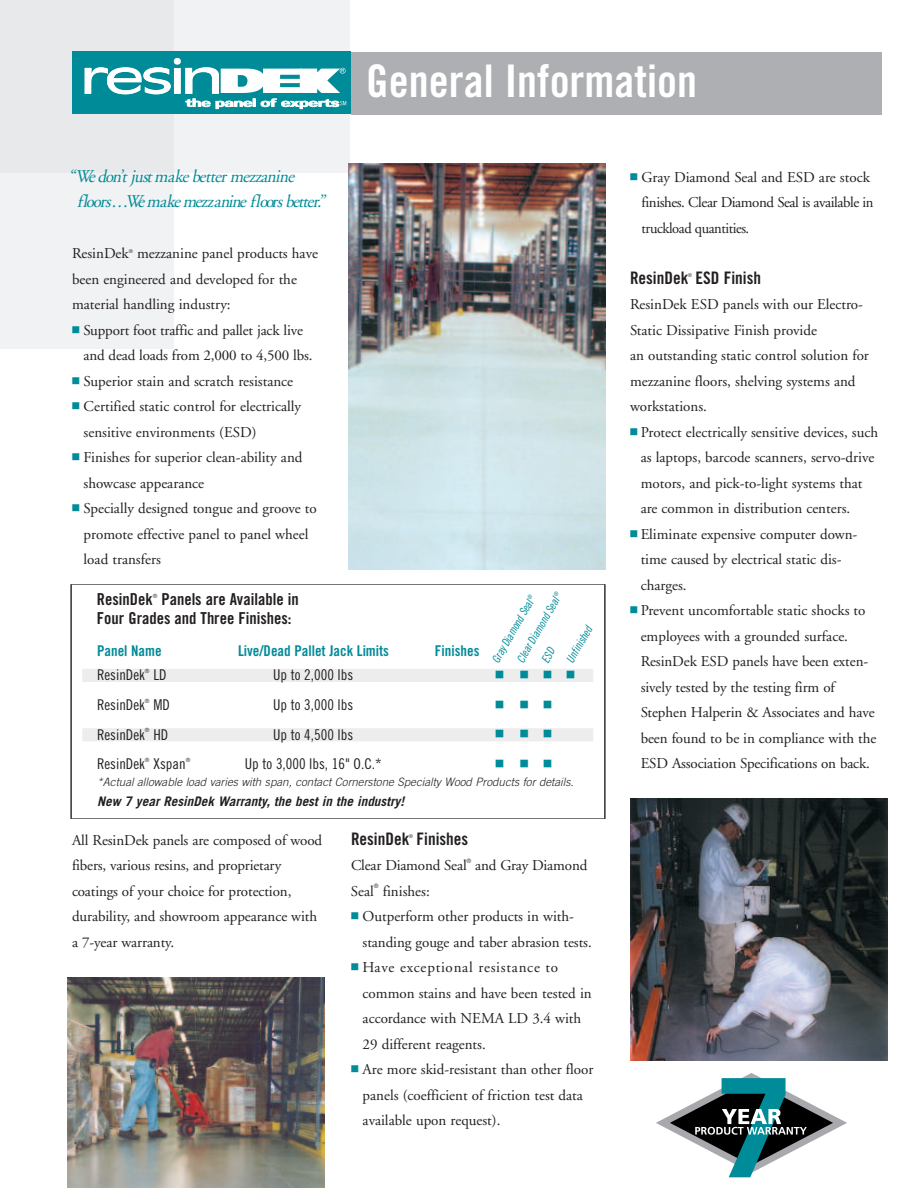
<style>
.page{position:relative;width:918px;height:1188px;background:#fff}
.page>*{position:absolute;margin:0;border:0;box-sizing:border-box;transform-origin:0 0}
.t1{font:45px "Trade Gothic Bold Cond Twenty";color:#fff}
.t2{font:italic 18px/25.5px "Adobe Garamond";letter-spacing:-.065em;color:#008b98;scale:.95 1}
.t3{font:17.25px "Trade Gothic Bold Cond Twenty";color:#231f20}
.t4{font:16.5px/18.1px "Trade Gothic Bold Cond Twenty";color:#231f20}
.t5{font:15px/25.5px "Adobe Garamond";color:#231f20}
.t6{font:15px/25.5px "Adobe Garamond";letter-spacing:-.03em;color:#231f20}
.t7{font:14.85px "Trade Gothic Cond Eighteen";color:#231f20}
.t8{font:14.85px "Trade Gothic Bold Cond Twenty";color:#008b98}
.t9{font:italic 700 13.2px "Trade Gothic";color:#231f20}
.t10{font:italic 300 11.55px "Trade Gothic";color:#231f20}
.t11{font:italic 11.55px "Trade Gothic Cond Eighteen";color:#008b98;scale:.95 1}
.t12{font:8.25px "Zapf Dingbats IT Cby BT";color:#008b98}
.t13{font:300 6px "Trade Gothic";color:#231f20}
.t14{font:300 5.25px "Trade Gothic";color:#231f20}
</style>
<div class="page">
<div style="left:0;top:0;width:350px;height:173px;background:#f1f2f3"></div>
<div style="left:0;top:173px;width:174px;height:176px;background:#f1f2f3"></div>
<div style="left:0;top:0;width:174px;height:173px;background:#e8e9ea"></div>
<img style="left:68px;top:977px;width:256px;height:211px">
<img style="left:631px;top:799px;width:256px;height:262px">
<img style="left:349px;top:164px;width:256px;height:406px">
<div style="left:351px;top:52px;width:531px;height:63px;background:#aeafb3"></div>
<div style="left:72px;top:52px;width:279px;height:62px;background:#008b98"></div>
<svg style="left:85px;top:58px;width:261px;height:51px"></svg>
<div style="left:71px;top:584px;width:534px;height:235px;border:1px solid #231f20"></div>
<div style="left:82px;top:669px;width:511px;height:13px;background:#ededee"></div>
<div style="left:82px;top:725px;width:511px;height:20px;background:linear-gradient(to right,#f2f2f3,#f3f3f4)"></div>
<svg style="left:656px;top:1073px;width:191px;height:104px"></svg>
<svg style="left:496px;top:671px;width:32px;height:7px"></svg>
<svg style="left:544px;top:671px;width:30px;height:7px"></svg>
<svg style="left:496px;top:730px;width:32px;height:8px"></svg>
<h1 class="t1" style="left:366px;top:64px;width:332px">General Information</h1>
<p class="t2" style="left:77px;top:165px;width:266px;text-indent:-9px">“Wedon’tjustmakebettermezzanine floors…Wemake mezzanine floorsbetter.”</p>
<p class="t5" style="left:72px;top:242px;width:248px;text-indent:65px">mezzanine panel products have been engineered and developed for the material handling industry:</p>
<p class="t5" style="left:83px;top:318px;width:231px;text-indent:-11px"><sup>■</sup> Support foot traffic and pallet jack live and dead loads from 2,000 to 4,500 lbs.</p>
<p class="t5" style="left:72px;top:369px;width:223px"><sup>■</sup> Superior stain and scratch resistance</p>
<p class="t5" style="left:84px;top:395px;width:219px;text-indent:-12px"><sup>■</sup> Certified static control for electrically sensitive environments (ESD)</p>
<p class="t5" style="left:84px;top:446px;width:220px;text-indent:-12px"><sup>■</sup> Finishes for superior clean-ability and showcase appearance</p>
<p class="t5" style="left:84px;top:497px;width:235px;text-indent:-12px"><sup>■</sup> Specially designed tongue and groove to promote effective panel to panel wheel load transfers</p>
<p class="t5" style="left:72px;top:242px;width:58px">ResinDek</p>
<p class="t14" style="left:129px;top:249px;width:6px">®</p>
<p class="t4" style="left:97px;top:592px;width:203px">ResinDek Panels are Available in<br>Four Grades and Three Finishes:</p>
<p class="t11" style="left:516px;top:659px;width:79px;rotate:-60deg">Clear Diamond Seal</p>
<p class="t11" style="left:491px;top:659px;width:76px;rotate:-60deg">Gray Diamond Seal</p>
<p class="t11" style="left:566px;top:659px;width:44px;rotate:-60deg">Unfinished</p>
<p class="t8" style="left:97px;top:645px;width:66px">Panel Name</p>
<p class="t8" style="left:238px;top:645px;width:153px">Live/Dead Pallet Jack Limits</p>
<p class="t8" style="left:435px;top:645px;width:46px">Finishes</p>
<p class="t7" style="left:97px;top:670px;width:71px">ResinDek LD</p>
<p class="t7" style="left:273px;top:670px;width:82px">Up to 2,000 lbs</p>
<p class="t7" style="left:97px;top:699px;width:74px">ResinDek MD</p>
<p class="t7" style="left:273px;top:699px;width:82px">Up to 3,000 lbs</p>
<p class="t12" style="left:543px;top:700px;width:10px">■</p>
<p class="t7" style="left:97px;top:729px;width:73px">ResinDek HD</p>
<p class="t7" style="left:273px;top:729px;width:82px">Up to 4,500 lbs</p>
<p class="t12" style="left:543px;top:730px;width:10px">■</p>
<p class="t7" style="left:97px;top:759px;width:90px">ResinDek Xspan</p>
<p class="t7" style="left:245px;top:759px;width:138px">Up to 3,000 lbs, 16" O.C.*</p>
<p class="t12" style="left:543px;top:759px;width:10px">■</p>
<p class="t10" style="left:97px;top:778px;width:478px">*Actual allowable load varies with span, contact Cornerstone Specialty Wood Products for details.</p>
<p class="t9" style="left:97px;top:796px;width:308px">New 7 year ResinDek Warranty, the best in the industry!</p>
<p class="t5" style="left:72px;top:828px;width:252px">All ResinDek panels are composed of wood fibers, various resins, and proprietary coatings of your choice for protection, durability, and showroom appearance with a 7-year warranty.</p>
<p class="t3" style="left:351px;top:832px;width:119px">ResinDek Finishes</p>
<p class="t14" style="left:409px;top:834px;width:6px">®</p>
<p class="t5" style="left:351px;top:854px;width:117px">Clear Diamond Seal</p>
<p class="t13" style="left:467px;top:858px;width:6px">®</p>
<p class="t5" style="left:475px;top:854px;width:114px">and Gray Diamond</p>
<p class="t5" style="left:351px;top:879px;width:24px">Seal</p>
<p class="t13" style="left:374px;top:884px;width:6px">®</p>
<p class="t5" style="left:383px;top:879px;width:49px">finishes:</p>
<p class="t5" style="left:363px;top:905px;width:231px;text-indent:-12px"><sup>■</sup> Outperform other products in with&shy;standing gouge and taber abrasion tests.</p>
<p class="t5" style="left:363px;top:956px;width:231px;text-indent:-12px"><sup>■</sup> Have exceptional resistance to common stains and have been tested in accordance with NEMA LD 3.4 with<br>29 different reagents.</p>
<p class="t5" style="left:363px;top:1058px;width:232px;text-indent:-12px"><sup>■</sup> Are more skid-resistant than other floor panels (coefficient of friction test data available upon request).</p>
<p class="t6" style="left:642px;top:165px;width:233px;text-indent:-12px"><sup>■</sup> Gray Diamond Seal and ESD are stock finishes. Clear Diamond Seal is available in truckload quantities.</p>
<p class="t3" style="left:630px;top:271px;width:133px">ResinDek ESD Finish</p>
<p class="t14" style="left:688px;top:273px;width:6px">®</p>
<p class="t5" style="left:630px;top:293px;width:240px">ResinDek ESD panels with our Electro-Static Dissipative Finish provide<br>an outstanding static control solution for mezzanine floors, shelving systems and workstations.</p>
<p class="t5" style="left:641px;top:420px;width:239px;text-indent:-11px"><sup>■</sup> Protect electrically sensitive devices, such as laptops, barcode scanners, servo-drive motors, and pick-to-light systems that are common in distribution centers.</p>
<p class="t5" style="left:641px;top:522px;width:218px;text-indent:-11px"><sup>■</sup> Eliminate expensive computer down&shy;time caused by electrical static dis&shy;charges.</p>
<p class="t5" style="left:641px;top:599px;width:237px;text-indent:-11px"><sup>■</sup> Prevent uncomfortable static shocks to employees with a grounded surface.<br>ResinDek ESD panels have been exten&shy;sively tested by the testing firm of Stephen Halperin &amp; Associates and have been found to be in compliance with the ESD Association Specifications on back.</p>
</div>
